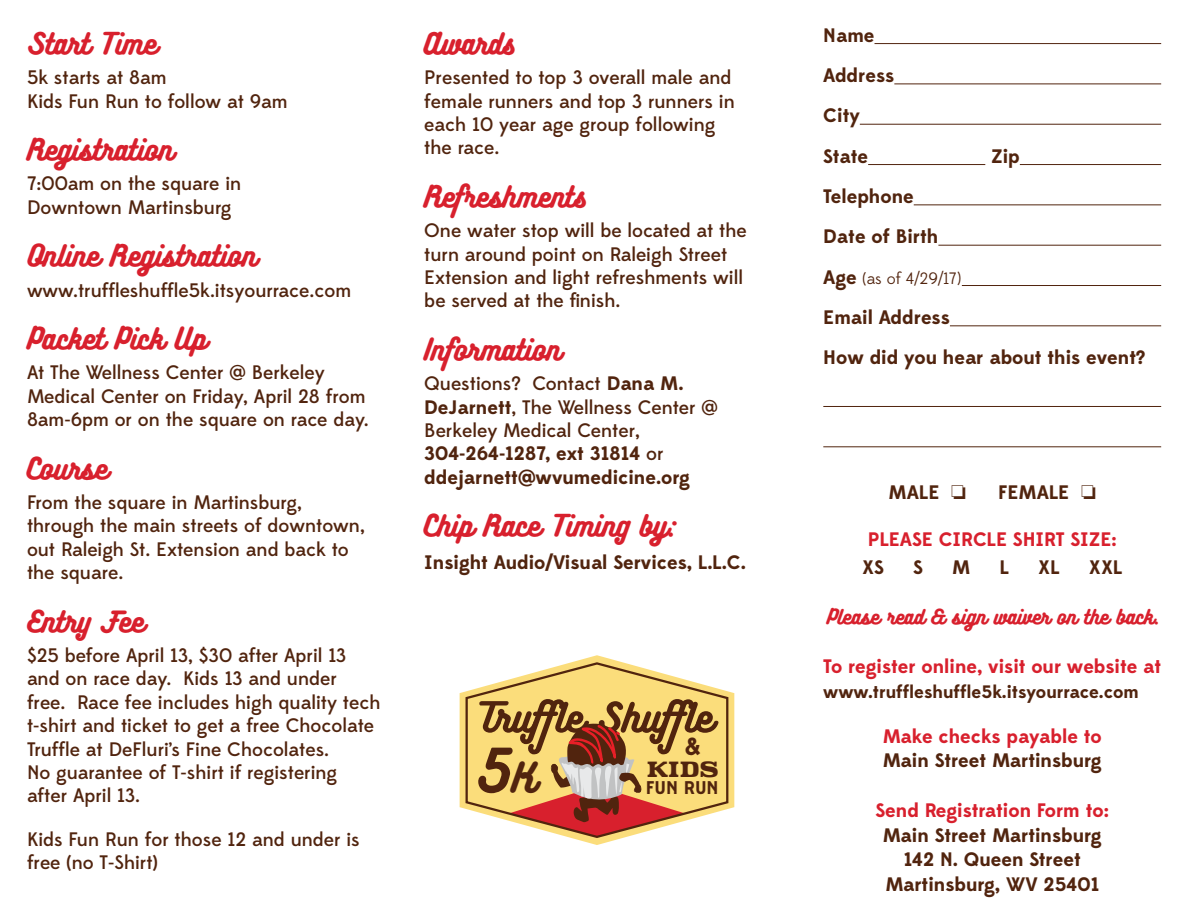
<style>
.page{position:relative;width:1188px;height:918px;background:#fff}
.page>*{position:absolute;margin:0;border:0;box-sizing:border-box;transform-origin:0 0}
.t1{font:53.4px "Bukhari Script";color:#51240e}
.t2{font:27px "Bukhari Script";color:#d8202d}
.t3{font:700 24.6px "Edmondsans";color:#51240e}
.t4{font:500 19.5px/23.4px "Edmondsans";color:#51240e}
.t5{font:700 19.5px/23.4px "Edmondsans";color:#51240e}
.t6{font:700 19.5px "Edmondsans";color:#d8202d}
.t7{font:19.2px "Gone";color:#51240e}
.t8{font:18.75px "Bukhari Script";color:#d8202d}
.t9{font:700 18.3px "Edmondsans";color:#51240e}
.t10{font:700 18px "Edmondsans";color:#51240e}
.t11{font:16.5px "Edmondsans";color:#51240e}
.s1{font-weight:500}
.s2{font-size:36.6px}
.s3{font-weight:700;font-size:19.5px}
</style>
<div class="page">
<hr style="left:875px;top:43px;width:286px;height:1px;background:#51240e">
<hr style="left:894px;top:83px;width:267px;height:1px;background:#51240e">
<hr style="left:860px;top:124px;width:301px;height:1px;background:#51240e">
<hr style="left:868px;top:164px;width:117px;height:1px;background:#51240e">
<hr style="left:1020px;top:164px;width:141px;height:1px;background:#51240e">
<hr style="left:914px;top:204px;width:247px;height:1px;background:#51240e">
<hr style="left:938px;top:245px;width:223px;height:1px;background:#51240e">
<hr style="left:962px;top:285px;width:199px;height:1px;background:#51240e">
<hr style="left:950px;top:325px;width:211px;height:1px;background:#51240e">
<hr style="left:823px;top:406px;width:338px;height:1px;background:#51240e">
<hr style="left:823px;top:446px;width:338px;height:1px;background:#51240e">
<svg style="left:460px;top:655px;width:274px;height:190px"></svg>
<svg style="left:464px;top:661px;width:266px;height:178px"></svg>
<svg style="left:478px;top:699px;width:241px;height:138px;background:#d0a168"></svg>
<p class="t2" style="left:27px;top:29px;width:131px">Start Time</p>
<p class="t4" style="left:27px;top:66px;width:262px">5k starts at 8am<br>Kids Fun Run to follow at 9am</p>
<p class="t2" style="left:27px;top:135px;width:148px">Registration</p>
<p class="t4" style="left:27px;top:173px;width:216px">7:00am on the square in<br>Downtown Martinsburg</p>
<p class="t2" style="left:27px;top:241px;width:231px">Online Registration</p>
<p class="t4" style="left:27px;top:279px;width:326px">www.truffleshuffle5k.itsyourrace.com</p>
<p class="t2" style="left:27px;top:324px;width:181px">Packet Pick Up</p>
<p class="t4" style="left:27px;top:362px;width:343px">At The Wellness Center @ Berkeley<br>Medical Center on Friday, April 28 from<br>8am-6pm or on the square on race day.</p>
<p class="t2" style="left:27px;top:454px;width:82px">Course</p>
<p class="t4" style="left:27px;top:491px;width:339px">From the square in Martinsburg, through the main streets of downtown, out Raleigh St. Extension and back to the square.</p>
<p class="t2" style="left:27px;top:607px;width:119px">Entry Fee</p>
<p class="t4" style="left:27px;top:644px;width:355px">$25 before April 13, $30 after April 13 and on race day. Kids 13 and under<br>free. Race fee includes high quality tech t-shirt and ticket to get a free Chocolate Truffle at DeFluri’s Fine Chocolates.<br>No guarantee of T-shirt if registering after April 13.</p>
<p class="t4" style="left:27px;top:828px;width:334px">Kids Fun Run for those 12 and under is free (no T-Shirt)</p>
<p class="t2" style="left:424px;top:29px;width:92px">Awards</p>
<p class="t4" style="left:424px;top:66px;width:312px">Presented to top 3 overall male and female runners and top 3 runners in each 10 year age group following the race.</p>
<p class="t2" style="left:424px;top:182px;width:163px">Refreshments</p>
<p class="t4" style="left:424px;top:219px;width:324px">One water stop will be located at the turn around point on Raleigh Street Extension and light refreshments will be served at the finish.</p>
<p class="t2" style="left:424px;top:335px;width:138px">Information</p>
<p class="t5" style="left:424px;top:372px;width:295px"><span class="s1">Questions? Contact</span> Dana M.<br>DeJarnett<span class="s1">, The Wellness Center @<br>Berkeley Medical Center,<br></span>304-264-1287, ext 31814 <span class="s1">or </span>ddejarnett@wvumedicine.org</p>
<p class="t2" style="left:424px;top:511px;width:254px">Chip Race Timing by:</p>
<p class="t5" style="left:424px;top:551px;width:323px">Insight Audio/Visual Services, L.L.C.</p>
<p class="t1" style="left:478px;top:742px;width:59px">5<span class="s2">K</span></p>
<p class="t3" style="left:686px;top:732px;width:17px">&amp;</p>
<p class="t7" style="left:647px;top:761px;width:73px">KIDS</p>
<p class="t9" style="left:646px;top:777px;width:74px">FUN RUN</p>
<p class="t5" style="left:823px;top:24px;width:53px">Name</p>
<p class="t5" style="left:823px;top:64px;width:73px">Address</p>
<p class="t5" style="left:823px;top:104px;width:38px">City</p>
<p class="t5" style="left:823px;top:145px;width:46px">State</p>
<p class="t5" style="left:991px;top:145px;width:30px">Zip</p>
<p class="t5" style="left:823px;top:185px;width:92px">Telephone</p>
<p class="t5" style="left:823px;top:225px;width:117px">Date of Birth</p>
<p class="t11" style="left:823px;top:268px;width:139px"><span class="s3">Age</span> (as of 4/29/17)</p>
<p class="t5" style="left:823px;top:306px;width:128px">Email Address</p>
<p class="t5" style="left:823px;top:346px;width:323px">How did you hear about this event?</p>
<p class="t5" style="left:889px;top:481px;width:79px">MALE ❏</p>
<p class="t5" style="left:999px;top:481px;width:99px">FEMALE ❏</p>
<p class="t6" style="left:868px;top:527px;width:250px">PLEASE CIRCLE SHIRT SIZE:</p>
<p class="t5" style="left:862px;top:556px;width:23px">XS</p>
<p class="t5" style="left:913px;top:556px;width:11px">S</p>
<p class="t5" style="left:952px;top:556px;width:20px">M</p>
<p class="t5" style="left:1000px;top:556px;width:11px">L</p>
<p class="t5" style="left:1038px;top:556px;width:23px">XL</p>
<p class="t5" style="left:1089px;top:556px;width:35px">XXL</p>
<p class="t8" style="left:827px;top:606px;width:333px">Please read &amp; sign waiver on the back.</p>
<p class="t6" style="left:823px;top:654px;width:339px">To register online, visit our website at</p>
<p class="t10" style="left:823px;top:680px;width:317px">www.truffleshuffle5k.itsyourrace.com</p>
<p class="t6" style="left:883px;top:724px;width:221px">Make checks payable to</p>
<p class="t5" style="left:883px;top:749px;width:220px">Main Street Martinsburg</p>
<p class="t6" style="left:876px;top:798px;width:235px">Send Registration Form to:</p>
<p class="t5" style="left:883px;top:824px;width:220px">Main Street Martinsburg</p>
<p class="t5" style="left:904px;top:848px;width:179px">142 N. Queen Street</p>
<p class="t5" style="left:885px;top:873px;width:215px">Martinsburg, WV 25401</p>
</div>
